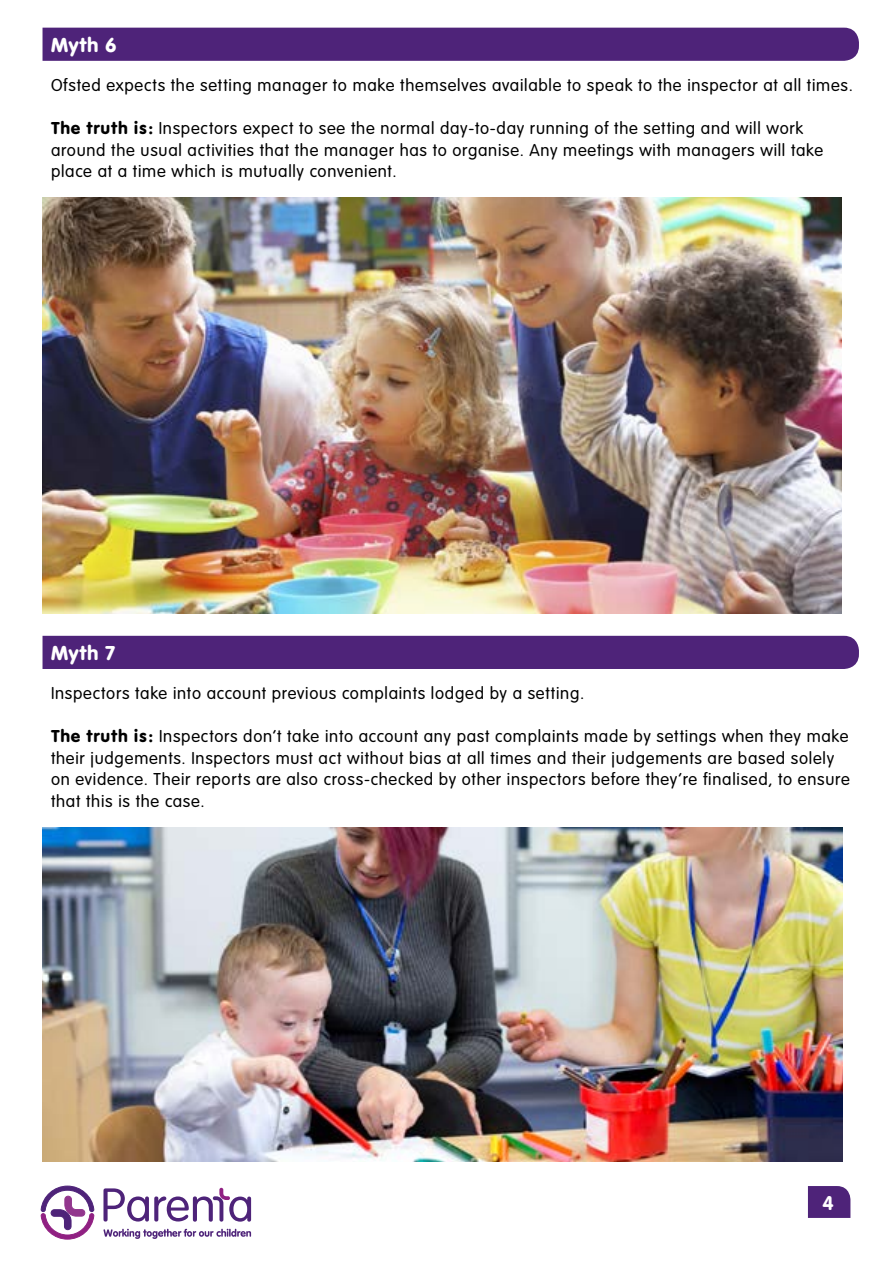
<style>
.page{position:relative;width:893px;height:1263px;background:#fff}
.page>*{position:absolute;margin:0;border:0;box-sizing:border-box;transform-origin:0 0}
.t1{font:21px "VAG Rundschrift D";letter-spacing:.02em;color:#fff}
.t2{font:19.5px "VAG Rounded Bold";color:#fff}
.t3{font:300 18px/21.6px "VAG Rundschrift D";letter-spacing:.04em;color:#000}
.s1{font-weight:400}
</style>
<div class="page">
<svg style="left:808px;top:1186px;width:42px;height:32px"></svg>
<svg style="left:103px;top:1188px;width:148px;height:34px"></svg>
<svg style="left:103px;top:1229px;width:148px;height:10px"></svg>
<svg style="left:41px;top:1186px;width:53px;height:53px"></svg>
<img style="left:43px;top:198px;width:799px;height:415px">
<div style="left:43px;top:28px;width:816px;height:33px;background:#4e2379"></div>
<div style="left:43px;top:636px;width:816px;height:33px;background:#4e2379"></div>
<img style="left:43px;top:828px;width:800px;height:334px">
<p class="t1" style="left:51px;top:32px;width:67px">Myth 6</p>
<p class="t3" style="left:51px;top:75px;width:803px">Ofsted expects the setting manager to make themselves available to speak to the inspector at all times.</p>
<p class="t3" style="left:51px;top:118px;width:774px"><span class="s1">The truth is:</span> Inspectors expect to see the normal day-to-day running of the setting and will work around the usual activities that the manager has to organise. Any meetings with managers will take place at a time which is mutually convenient.</p>
<p class="t1" style="left:51px;top:641px;width:66px">Myth 7</p>
<p class="t3" style="left:51px;top:683px;width:535px">Inspectors take into account previous complaints lodged by a setting.</p>
<p class="t3" style="left:51px;top:726px;width:800px"><span class="s1">The truth is:</span> Inspectors don’t take into account any past complaints made by settings when they make their judgements. Inspectors must act without bias at all times and their judgements are based solely on evidence. Their reports are also cross-checked by other inspectors before they’re finalised, to ensure that this is the case.</p>
<p class="t2" style="left:823px;top:1191px;width:13px">4</p>
</div>
